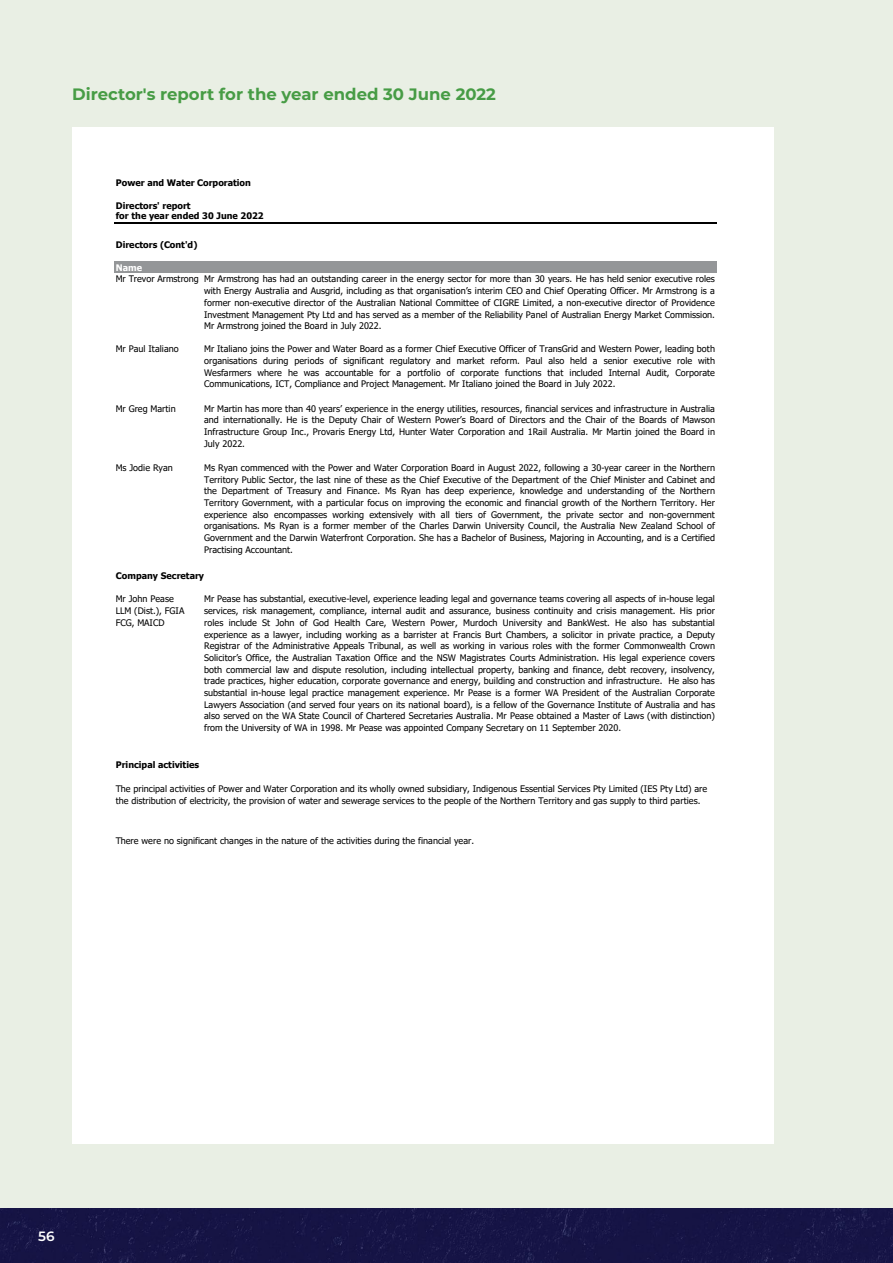
<style>
.page{position:relative;width:893px;height:1263px;background:#fff}
.page>*{position:absolute;margin:0;border:0;box-sizing:border-box;transform-origin:0 0}
.t1{font:700 16.5px "Montserrat";color:#479c45}
.t2{font:600 13.5px "Montserrat";color:#fff}
.t3{font:9px/11.7px "Tahoma";letter-spacing:.005em;color:#000;text-align:justify}
.t4{font:700 9px/10.5px "Tahoma";color:#000}
.t5{font:700 9px "Tahoma";color:#fff}
</style>
<div class="page">
<div style="left:0;top:1208px;width:893px;height:55px;background:#161445"></div>
<div style="left:0;top:0;width:893px;height:1208px;background:#e9efe4"></div>
<div style="left:72px;top:128px;width:702px;height:1016px;background:#fff"></div>
<div style="left:114px;top:262px;width:603px;height:11px;background:#949698"></div>
<hr style="left:114px;top:222px;width:603px;height:1px;background:#000">
<h1 class="t1" style="left:72px;top:82px;width:425px">Director's report for the year ended 30 June 2022</h1>
<p class="t4" style="left:116px;top:177px;width:137px">Power and Water Corporation</p>
<p class="t4" style="left:116px;top:201px;width:149px">Directors' report<br>for the year ended 30 June 2022</p>
<p class="t4" style="left:116px;top:240px;width:83px">Directors (Cont'd)</p>
<p class="t5" style="left:116px;top:261px;width:28px">Name</p>
<p class="t3" style="left:116px;top:274px;width:85px">Mr Trevor Armstrong</p>
<p class="t3" style="left:204px;top:274px;width:512px">Mr Armstrong has had an outstanding career in the energy sector for more than 30 years. He has held senior executive roles with Energy Australia and Ausgrid, including as that organisation’s interim CEO and Chief Operating Officer. Mr Armstrong is a former non-executive director of the Australian National Committee of CIGRE Limited, a non-executive director of Providence Investment Management Pty Ltd and has served as a member of the Reliability Panel of Australian Energy Market Commission.<br>Mr Armstrong joined the Board in July 2022.</p>
<p class="t3" style="left:116px;top:344px;width:65px">Mr Paul Italiano</p>
<p class="t3" style="left:204px;top:344px;width:512px">Mr Italiano joins the Power and Water Board as a former Chief Executive Officer of TransGrid and Western Power, leading both organisations during periods of significant regulatory and market reform. Paul also held a senior executive role with Wesfarmers where he was accountable for a portfolio of corporate functions that included Internal Audit, Corporate Communications, ICT, Compliance and Project Management. Mr Italiano joined the Board in July 2022.</p>
<p class="t3" style="left:116px;top:403px;width:62px">Mr Greg Martin</p>
<p class="t3" style="left:204px;top:403px;width:512px">Mr Martin has more than 40 years’ experience in the energy utilities, resources, financial services and infrastructure in Australia and internationally. He is the Deputy Chair of Western Power’s Board of Directors and the Chair of the Boards of Mawson Infrastructure Group Inc., Provaris Energy Ltd, Hunter Water Corporation and 1Rail Australia. Mr Martin joined the Board in July 2022.</p>
<p class="t3" style="left:116px;top:462px;width:59px">Ms Jodie Ryan</p>
<p class="t3" style="left:204px;top:462px;width:512px">Ms Ryan commenced with the Power and Water Corporation Board in August 2022, following a 30-year career in the Northern Territory Public Sector, the last nine of these as the Chief Executive of the Department of the Chief Minister and Cabinet and the Department of Treasury and Finance. Ms Ryan has deep experience, knowledge and understanding of the Northern Territory Government, with a particular focus on improving the economic and financial growth of the Northern Territory. Her experience also encompasses working extensively with all tiers of Government, the private sector and non-government organisations. Ms Ryan is a former member of the Charles Darwin University Council, the Australia New Zealand School of Government and the Darwin Waterfront Corporation. She has a Bachelor of Business, Majoring in Accounting, and is a Certified Practising Accountant.</p>
<h5 class="t4" style="left:116px;top:571px;width:90px">Company Secretary</h5>
<p class="t3" style="left:116px;top:594px;width:70px;text-align:left">Mr John Pease<br>LLM (Dist.), FGIA<br>FCG, MAICD</p>
<p class="t3" style="left:204px;top:594px;width:512px">Mr Pease has substantial, executive-level, experience leading legal and governance teams covering all aspects of in-house legal services, risk management, compliance, internal audit and assurance, business continuity and crisis management. His prior roles include St John of God Health Care, Western Power, Murdoch University and BankWest. He also has substantial experience as a lawyer, including working as a barrister at Francis Burt Chambers, a solicitor in private practice, a Deputy Registrar of the Administrative Appeals Tribunal, as well as working in various roles with the former Commonwealth Crown Solicitor’s Office, the Australian Taxation Office and the NSW Magistrates Courts Administration. His legal experience covers both commercial law and dispute resolution, including intellectual property, banking and finance, debt recovery, insolvency, trade practices, higher education, corporate governance and energy, building and construction and infrastructure. He also has substantial in-house legal practice management experience. Mr Pease is a former WA President of the Australian Corporate Lawyers Association (and served four years on its national board), is a fellow of the Governance Institute of Australia and has also served on the WA State Council of Chartered Secretaries Australia. Mr Pease obtained a Master of Laws (with distinction) from the University of WA in 1998. Mr Pease was appointed Company Secretary on 11 September 2020.</p>
<h3 class="t4" style="left:116px;top:760px;width:85px">Principal activities</h3>
<p class="t3" style="left:116px;top:783px;width:593px">The principal activities of Power and Water Corporation and its wholly owned subsidiary, Indigenous Essential Services Pty Limited (IES Pty Ltd) are the distribution of electricity, the provision of water and sewerage services to the people of the Northern Territory and gas supply to third parties.</p>
<p class="t3" style="left:116px;top:835px;width:360px">There were no significant changes in the nature of the activities during the financial year.</p>
<h2 class="t2" style="left:38px;top:1226px;width:18px">56</h2>
</div>
